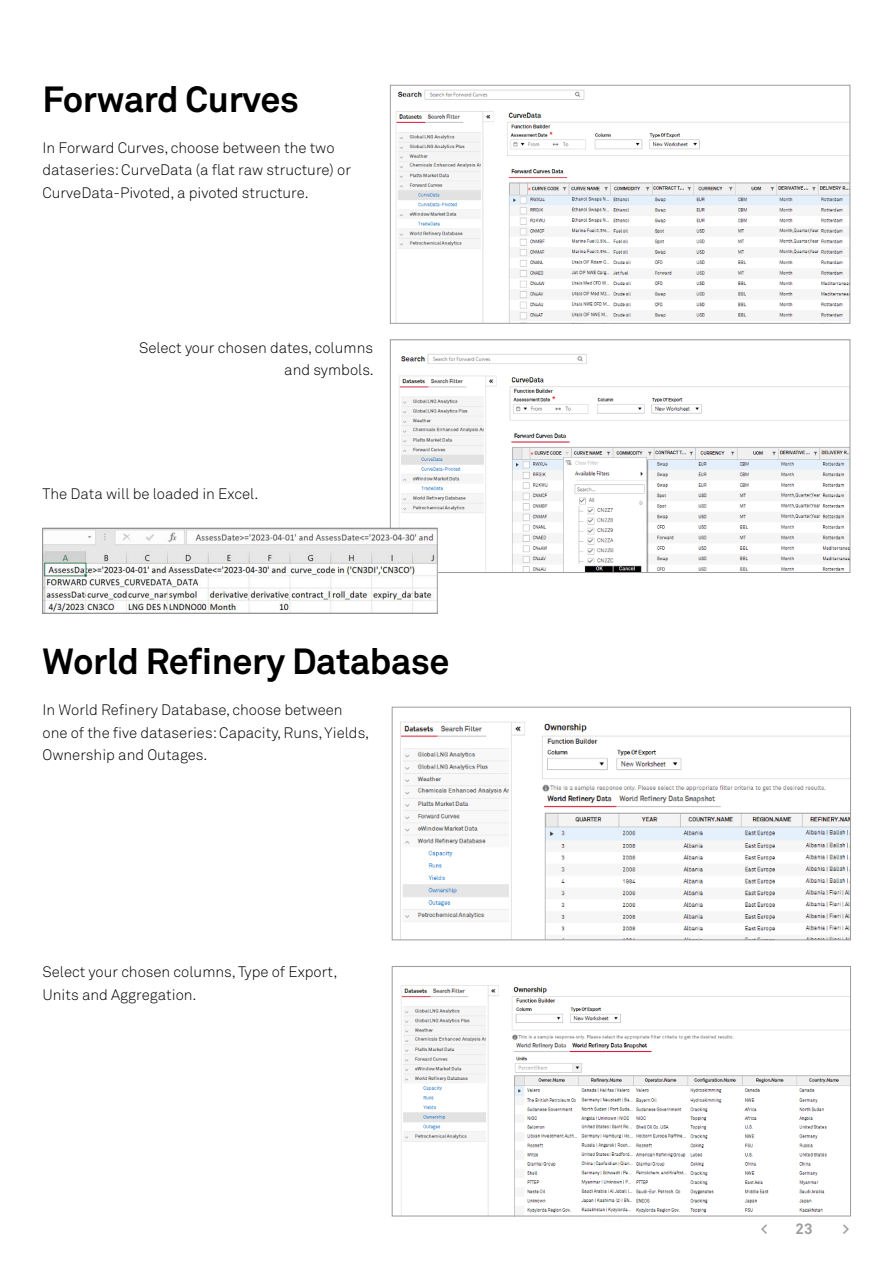
<style>
.page{position:relative;width:893px;height:1263px;background:#fff}
.page>*{position:absolute;margin:0;border:0;box-sizing:border-box;transform-origin:0 0}
.B_Heading{font:700 36px "Akkurat Pro";letter-spacing:-.01em;color:#000}
.Body_copy{font:300 15px/22.5px "Akkurat Pro";color:#000}
.t1{font:700 15px "Akkurat Pro";color:#9c9c9c}
</style>
<div class="page">
<img style="left:396px;top:89px;width:452px;height:232px">
<div style="left:390px;top:85px;width:460px;height:238px;border:1px solid #9c9c9c"></div>
<img style="left:392px;top:354px;width:456px;height:217px">
<div style="left:390px;top:340px;width:460px;height:233px;border:1px solid #9c9c9c"></div>
<img style="left:45px;top:530px;width:390px;height:81px">
<div style="left:43px;top:528px;width:394px;height:85px;border:1px solid #9c9c9c"></div>
<img style="left:400px;top:721px;width:449px;height:217px">
<div style="left:392px;top:707px;width:459px;height:233px;border:1px solid #9c9c9c"></div>
<img style="left:401px;top:985px;width:448px;height:229px">
<div style="left:392px;top:966px;width:459px;height:250px;border:1px solid #9c9c9c"></div>
<p class="B_Heading" style="left:43px;top:77px;width:258px">Forward Curves</p>
<p class="Body_copy" style="left:43px;top:136px;width:310px">In Forward Curves, choose between the two dataseries: CurveData (a flat raw structure) or<br>CurveData-Pivoted, a pivoted structure.</p>
<p class="Body_copy" style="left:139px;top:336px;width:236px;text-align:right">Select your chosen dates, columns and symbols.</p>
<p class="Body_copy" style="left:43px;top:483px;width:217px">The Data will be loaded in Excel.</p>
<p class="B_Heading" style="left:43px;top:639px;width:408px">World Refinery Database</p>
<p class="Body_copy" style="left:43px;top:699px;width:328px">In World Refinery Database, choose between one of the five dataseries: Capacity, Runs, Yields,<br>Ownership and Outages.</p>
<p class="Body_copy" style="left:43px;top:961px;width:296px">Select your chosen columns, Type of Export,<br>Units and Aggregation.</p>
<p class="t1" style="left:761px;top:1219px;width:8px">&lt;</p>
<p class="t1" style="left:795px;top:1219px;width:19px">23</p>
<p class="t1" style="left:842px;top:1219px;width:8px">&gt;</p>
</div>
